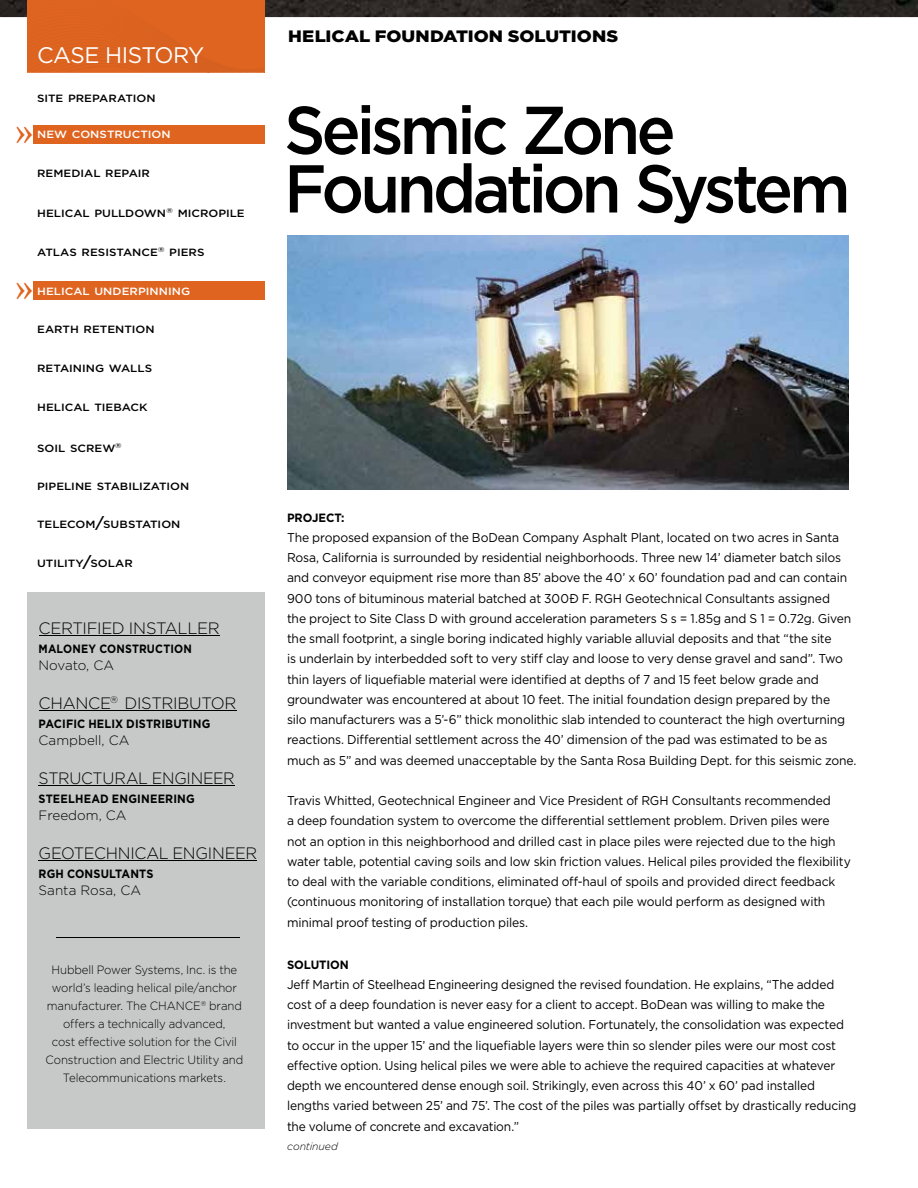
<style>
.page{position:relative;width:918px;height:1188px;background:#fff}
.page>*{position:absolute;margin:0;border:0;box-sizing:border-box;transform-origin:0 0}
.t1{font:500 67.5px/58.5px "Gotham";letter-spacing:-.06em;color:#000;scale:.96 1}
.t2{font:22.5px "Gotham";letter-spacing:-.025em;color:#fff}
.t3{font:300 16.5px "Gotham";letter-spacing:-.02em;color:#000}
.t4{font:900 16.5px "Gotham";color:#000;scale:1.1 1}
.t5{font:300 16.5px "Gotham";letter-spacing:-.02em;color:#000;scale:.96 1}
.t6{font:300 13.5px "Gotham";color:#000}
.t7{font:12.75px/20.2px "Gotham";letter-spacing:-.01em;color:#000;scale:.95 1}
.t8{font:12.75px/20.2px "Gotham";letter-spacing:-.01em;color:#000;scale:.94 1}
.t9{font:300 12px/18px "Gotham";letter-spacing:-.01em;color:#000;text-align:center;scale:.95 1}
.t10{font:700 12px "Gotham";letter-spacing:.01em;color:#000;scale:.92 1}
.t11{font:700 12px "Gotham";letter-spacing:.01em;color:#000;scale:.89 1}
.t12{font:700 12px "Gotham";letter-spacing:.01em;color:#000;scale:.95 1}
.t13{font:700 12px "Gotham";letter-spacing:-.01em;color:#000;scale:.95 1}
.t14{font:500 10.5px "Gotham";color:#000;scale:1.11 1}
.t15{font:500 10.5px "Gotham";letter-spacing:.005em;color:#fff;scale:1.11 1}
.t16{font:italic 300 10.5px "Gotham";letter-spacing:-.01em;color:#000}
.t17{font:300 9.6px "Gotham";color:#000}
.s1{font-size:15px}
</style>
<div class="page">
<div style="left:34px;top:125px;width:231px;height:19px;background:#df6420"></div>
<div style="left:34px;top:281px;width:231px;height:19px;background:#df6420"></div>
<img style="left:0;top:0;width:918px;height:17px">
<div style="left:27px;top:592px;width:237px;height:537px;background:#c7c9c8"></div>
<hr style="left:39px;top:636px;width:181px;height:1px;background:#000">
<hr style="left:39px;top:711px;width:198px;height:1px;background:#000">
<hr style="left:39px;top:786px;width:196px;height:1px;background:#000">
<hr style="left:39px;top:861px;width:218px;height:1px;background:#000">
<hr style="left:56px;top:937px;width:183px;height:1px;background:#000">
<img style="left:37px;top:72px;width:128px;height:1px">
<img style="left:45px;top:72px;width:115px;height:1px">
<img style="left:54px;top:72px;width:101px;height:1px">
<div style="left:236px;top:0;width:28px;height:68px;background:#df6420"></div>
<img style="left:231px;top:0;width:5px;height:68px">
<img style="left:27px;top:0;width:204px;height:68px">
<img style="left:27px;top:3px;width:200px;height:65px">
<img style="left:27px;top:6px;width:197px;height:62px">
<img style="left:27px;top:9px;width:194px;height:59px">
<img style="left:27px;top:12px;width:191px;height:56px">
<img style="left:27px;top:15px;width:188px;height:53px">
<img style="left:27px;top:18px;width:185px;height:50px">
<img style="left:27px;top:21px;width:183px;height:47px">
<img style="left:27px;top:24px;width:180px;height:44px">
<img style="left:27px;top:27px;width:177px;height:41px">
<img style="left:27px;top:30px;width:174px;height:38px">
<img style="left:27px;top:33px;width:171px;height:35px">
<img style="left:27px;top:36px;width:167px;height:32px">
<img style="left:27px;top:39px;width:164px;height:29px">
<img style="left:27px;top:42px;width:160px;height:26px">
<img style="left:27px;top:45px;width:156px;height:23px">
<img style="left:27px;top:48px;width:152px;height:20px">
<svg style="left:173px;top:68px;width:91px;height:5px"></svg>
<img style="left:27px;top:51px;width:147px;height:21px">
<img style="left:30px;top:54px;width:140px;height:18px">
<img style="left:38px;top:57px;width:127px;height:15px">
<img style="left:46px;top:60px;width:113px;height:12px">
<img style="left:55px;top:63px;width:99px;height:9px">
<img style="left:65px;top:66px;width:84px;height:7px">
<img style="left:287px;top:236px;width:561px;height:253px">
<h2 class="t2" style="left:37px;top:43px;width:169px">CASE HISTORY</h2>
<p class="t14" style="left:37px;top:92px;width:108px">SITE PREPARATION</p>
<p class="t15" style="left:37px;top:129px;width:122px">NEW CONSTRUCTION</p>
<p class="t14" style="left:37px;top:167px;width:103px">REMEDIAL REPAIR</p>
<p class="t14" style="left:37px;top:207px;width:189px">HELICAL PULLDOWN<sup>®</sup> MICROPILE</p>
<p class="t14" style="left:37px;top:247px;width:152px">ATLAS RESISTANCE<sup>®</sup> PIERS</p>
<p class="t15" style="left:37px;top:285px;width:139px">HELICAL UNDERPINNING</p>
<p class="t14" style="left:37px;top:323px;width:107px">EARTH RETENTION</p>
<p class="t14" style="left:37px;top:362px;width:105px">RETAINING WALLS</p>
<p class="t14" style="left:37px;top:402px;width:101px">HELICAL TIEBACK</p>
<p class="t14" style="left:37px;top:443px;width:78px">SOIL SCREW<sup>®</sup></p>
<p class="t14" style="left:37px;top:480px;width:139px">PIPELINE STABILIZATION</p>
<p class="t14" style="left:37px;top:518px;width:131px">TELECOM<span class="s1">/</span>SUBSTATION</p>
<p class="t14" style="left:37px;top:557px;width:88px">UTILITY<span class="s1">/</span>SOLAR</p>
<p class="t3" style="left:39px;top:619px;width:182px">CERTIFIED INSTALLER</p>
<p class="t11" style="left:39px;top:642px;width:174px">MALONEY CONSTRUCTION</p>
<p class="t6" style="left:39px;top:657px;width:77px">Novato, CA</p>
<p class="t3" style="left:39px;top:694px;width:199px">CHANCE DISTRIBUTOR</p>
<p class="t10" style="left:39px;top:717px;width:188px">PACIFIC HELIX DISTRIBUTING</p>
<p class="t6" style="left:39px;top:732px;width:92px">Campbell, CA</p>
<p class="t5" style="left:39px;top:769px;width:206px">STRUCTURAL ENGINEER</p>
<p class="t10" style="left:39px;top:792px;width:171px">STEELHEAD ENGINEERING</p>
<p class="t6" style="left:39px;top:807px;width:89px">Freedom, CA</p>
<p class="t3" style="left:39px;top:844px;width:220px">GEOTECHNICAL ENGINEER</p>
<p class="t10" style="left:39px;top:867px;width:126px">RGH CONSULTANTS</p>
<p class="t6" style="left:39px;top:882px;width:104px">Santa Rosa, CA</p>
<p class="t17" style="left:110px;top:694px;width:9px">®</p>
<p class="t9" style="left:45px;top:960px;width:210px">Hubbell Power Systems, Inc. is the world’s leading helical pile/anchor manufacturer. The CHANCE<sup>®</sup> brand offers a technically advanced,<br>cost effective solution for the Civil Construction and Electric Utility and Telecommunications markets.</p>
<p class="t4" style="left:288px;top:26px;width:302px">HELICAL FOUNDATION SOLUTIONS</p>
<h1 class="t1" style="left:284px;top:99px;width:592px">Seismic Zone<br>Foundation System</h1>
<p class="t12" style="left:287px;top:510px;width:62px">PROJECT:</p>
<p class="t7" style="left:287px;top:527px;width:601px">The proposed expansion of the BoDean Company Asphalt Plant, located on two acres in Santa Rosa, California is surrounded by residential neighborhoods. Three new 14’ diameter batch silos and conveyor equipment rise more than 85’ above the 40’ x 60’ foundation pad and can contain 900 tons of bituminous material batched at 300Ð F. RGH Geotechnical Consultants assigned<br>the project to Site Class D with ground acceleration parameters S s = 1.85g and S 1 = 0.72g. Given the small footprint, a single boring indicated highly variable alluvial deposits and that “the site<br>is underlain by interbedded soft to very stiff clay and loose to very dense gravel and sand”. Two thin layers of liquefiable material were identified at depths of 7 and 15 feet below grade and groundwater was encountered at about 10 feet. The initial foundation design prepared by the<br>silo manufacturers was a 5’-6” thick monolithic slab intended to counteract the high overturning reactions. Differential settlement across the 40’ dimension of the pad was estimated to be as much as 5” and was deemed unacceptable by the Santa Rosa Building Dept. for this seismic zone.</p>
<p class="t7" style="left:287px;top:790px;width:595px">Travis Whitted, Geotechnical Engineer and Vice President of RGH Consultants recommended<br>a deep foundation system to overcome the differential settlement problem. Driven piles were not an option in this neighborhood and drilled cast in place piles were rejected due to the high water table, potential caving soils and low skin friction values. Helical piles provided the flexibility to deal with the variable conditions, eliminated off-haul of spoils and provided direct feedback (continuous monitoring of installation torque) that each pile would perform as designed with minimal proof testing of production piles.</p>
<p class="t13" style="left:287px;top:957px;width:67px">SOLUTION</p>
<p class="t8" style="left:287px;top:974px;width:607px">Jeff Martin of Steelhead Engineering designed the revised foundation. He explains, “The added cost of a deep foundation is never easy for a client to accept. BoDean was willing to make the investment but wanted a value engineered solution. Fortunately, the consolidation was expected to occur in the upper 15’ and the liquefiable layers were thin so slender piles were our most cost effective option. Using helical piles we were able to achieve the required capacities at whatever depth we encountered dense enough soil. Strikingly, even across this 40’ x 60’ pad installed lengths varied between 25’ and 75’. The cost of the piles was partially offset by drastically reducing the volume of concrete and excavation.”</p>
<p class="t16" style="left:287px;top:1141px;width:52px">continued</p>
</div>
